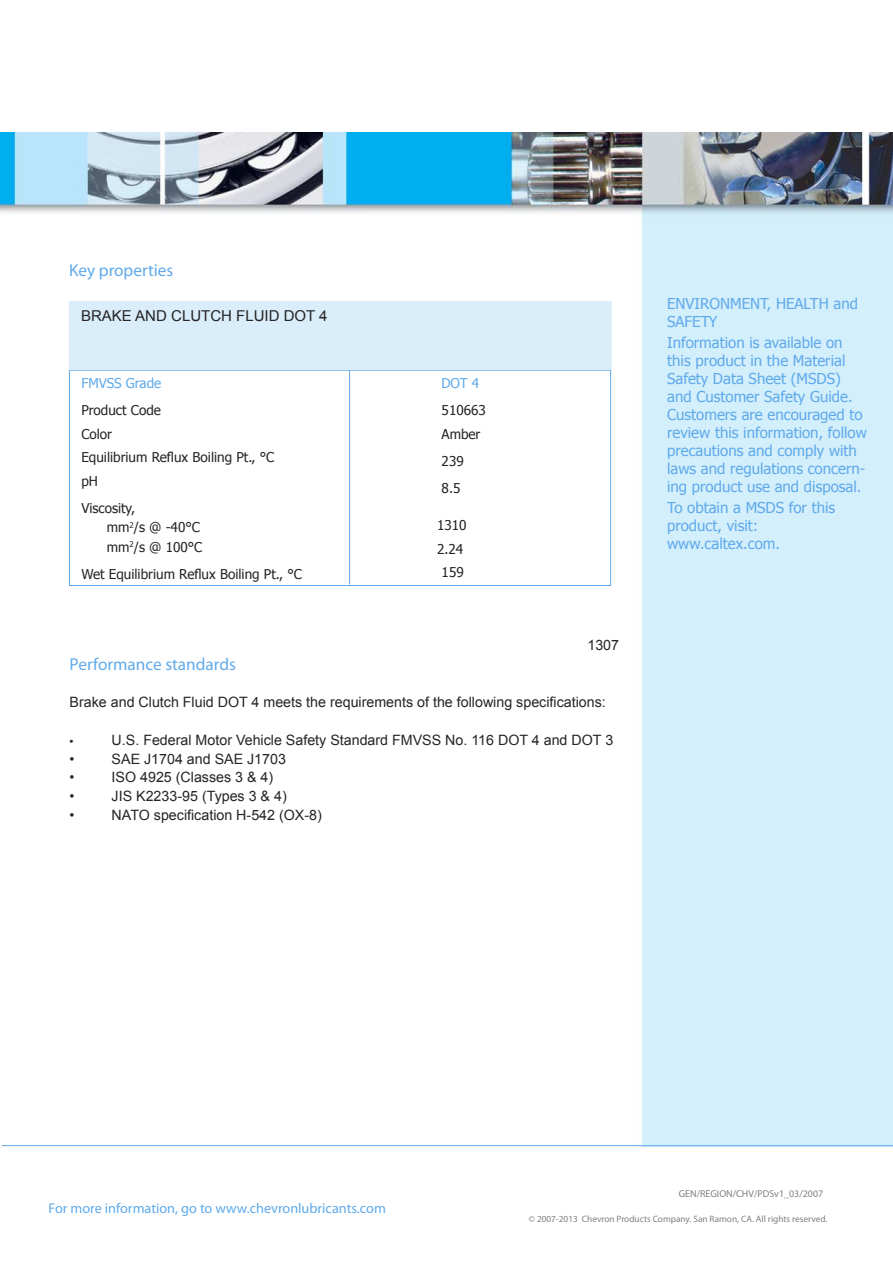
<style>
.page{position:relative;width:893px;height:1263px;background:#fff}
.page>*{position:absolute;margin:0;border:0;box-sizing:border-box;transform-origin:0 0}
.Paragraph_Style4{font:17.25px "Myriad Pro";color:#60aaeb}
.Paragraph_Style2{font:17.25px "Myriad Pro";color:#60aaeb}
.Paragraph_Style1{font:15px/18px "Tahoma";color:#60aaeb}
.Paragraph_Style26{font:15px/18px "Tahoma";color:#60aaeb}
.Paragraph_Style25{font:15px/18px "Tahoma";color:#60aaeb}
.Paragraph_Style16{font:15px "Arial";color:#262424}
.Paragraph_Style2-2{font:15px "Tahoma";color:#60aaeb}
.Paragraph_Style4-2{font:14.25px "Arial";color:#262424}
.Paragraph_Style2-3{font:14.25px "Myriad Pro";color:#60aaeb}
.Paragraph_Style2-4{font:14.25px "Arial";color:#262424}
.Paragraph_Style24{font:14.25px "Arial";color:#262424}
.Paragraph_Style4-3{font:14.25px "Myriad Pro";color:#262424}
.Paragraph_Style13{font:13.5px "Tahoma";color:#262424}
.Paragraph_Style2-5{font:13.5px "Tahoma";color:#262424}
.Paragraph_Style4-4{font:13.5px "Tahoma";color:#262424}
.Paragraph_Style20{font:13.5px "Tahoma";color:#262424}
.Paragraph_Style13-2{font:13.5px "Tahoma";color:#60aaeb}
.Paragraph_Style18{font:13.5px "Tahoma";color:#262424}
.Paragraph_Style19{font:13.5px "Tahoma";color:#262424}
.Paragraph_Style23{font:13.5px "Tahoma";color:#262424}
.Paragraph_Style27{font:10.05px "Myriad Pro";color:#7f8083}
.Paragraph_Style28{font:9.3px "Myriad Pro";color:#7f8083}
</style>
<div class="page">
<img style="left:0;top:132px;width:892px;height:1014px">
<hr style="left:349px;top:301px;width:1px;height:284px;background:#60aaeb">
<hr style="left:69px;top:370px;width:542px;height:1px;background:#60aaeb">
<hr style="left:2px;top:1145px;width:890px;height:1px;background:#60aaeb">
<div style="left:69px;top:301px;width:542px;height:69px;background:#daedfb"></div>
<p class="Paragraph_Style2" style="left:69px;top:259px;width:106px">Key properties</p>
<p class="Paragraph_Style16" style="left:81px;top:306px;width:248px">BRAKE AND CLUTCH FLUID DOT 4</p>
<p class="Paragraph_Style13-2" style="left:81px;top:374px;width:81px">FMVSS Grade</p>
<p class="Paragraph_Style13" style="left:81px;top:401px;width:81px">Product Code</p>
<p class="Paragraph_Style13" style="left:81px;top:425px;width:32px">Color</p>
<p class="Paragraph_Style13" style="left:81px;top:448px;width:194px">Equilibrium Reflux Boiling Pt., °C</p>
<p class="Paragraph_Style13" style="left:81px;top:472px;width:18px">pH</p>
<p class="Paragraph_Style4-4" style="left:81px;top:499px;width:55px">Viscosity,</p>
<p class="Paragraph_Style18" style="left:107px;top:518px;width:94px">mm<sup>2</sup>/s @ -40°C</p>
<p class="Paragraph_Style19" style="left:107px;top:538px;width:97px">mm<sup>2</sup>/s @ 100°C</p>
<p class="Paragraph_Style2-5" style="left:81px;top:565px;width:222px">Wet Equilibrium Reflux Boiling Pt., °C</p>
<p class="Paragraph_Style13-2" style="left:441px;top:374px;width:39px">DOT 4</p>
<p class="Paragraph_Style20" style="left:441px;top:401px;width:46px">510663</p>
<p class="Paragraph_Style20" style="left:441px;top:425px;width:40px">Amber</p>
<p class="Paragraph_Style20" style="left:441px;top:452px;width:24px">239</p>
<p class="Paragraph_Style20" style="left:441px;top:479px;width:20px">8.5</p>
<p class="Paragraph_Style4-4" style="left:437px;top:516px;width:31px">1310</p>
<p class="Paragraph_Style4-4" style="left:437px;top:540px;width:28px">2.24</p>
<p class="Paragraph_Style23" style="left:441px;top:563px;width:24px">159</p>
<p class="Paragraph_Style24" style="left:587px;top:635px;width:33px">1307</p>
<p class="Paragraph_Style4" style="left:70px;top:653px;width:168px">Performance standards</p>
<p class="Paragraph_Style4-2" style="left:70px;top:693px;width:537px">Brake and Clutch Fluid DOT 4 meets the requirements of the following specifications:</p>
<p class="Paragraph_Style4-3" style="left:70px;top:731px;width:6px">•</p>
<p class="Paragraph_Style4-2" style="left:112px;top:730px;width:503px">U.S. Federal Motor Vehicle Safety Standard FMVSS No. 116 DOT 4 and DOT 3</p>
<p class="Paragraph_Style4-2" style="left:70px;top:749px;width:6px">•</p>
<p class="Paragraph_Style4-2" style="left:112px;top:749px;width:176px">SAE J1704 and SAE J1703</p>
<p class="Paragraph_Style4-2" style="left:70px;top:768px;width:6px">•</p>
<p class="Paragraph_Style4-2" style="left:112px;top:768px;width:163px">ISO 4925 (Classes 3 &amp; 4)</p>
<p class="Paragraph_Style4-2" style="left:70px;top:787px;width:6px">•</p>
<p class="Paragraph_Style4-2" style="left:112px;top:787px;width:177px">JIS K2233-95 (Types 3 &amp; 4)</p>
<p class="Paragraph_Style2-4" style="left:70px;top:805px;width:6px">•</p>
<p class="Paragraph_Style2-4" style="left:112px;top:805px;width:212px">NATO specification H-542 (OX-8)</p>
<p class="Paragraph_Style25" style="left:667px;top:294px;width:192px">ENVIRONMENT, HEALTH and<br>SAFETY</p>
<p class="Paragraph_Style1" style="left:667px;top:333px;width:201px">Information is available on this product in the Material<br>Safety Data Sheet (MSDS) and Customer Safety Guide.<br>Customers are encouraged to review this information, follow precautions and comply with laws and regulations concern&shy;ing product use and disposal.</p>
<p class="Paragraph_Style26" style="left:667px;top:498px;width:169px">To obtain a MSDS for this product, visit:</p>
<p class="Paragraph_Style2-2" style="left:667px;top:534px;width:114px">www.caltex.com.</p>
<p class="Paragraph_Style27" style="left:678px;top:1188px;width:146px">GEN/REGION/CHV/PDSv1_03/2007</p>
<p class="Paragraph_Style2-3" style="left:48px;top:1199px;width:339px">For more information, go to www.chevronlubricants.com</p>
<p class="Paragraph_Style28" style="left:528px;top:1213px;width:300px">© 2007-2013 Chevron Products Company. San Ramon, CA. All rights reserved.</p>
</div>
